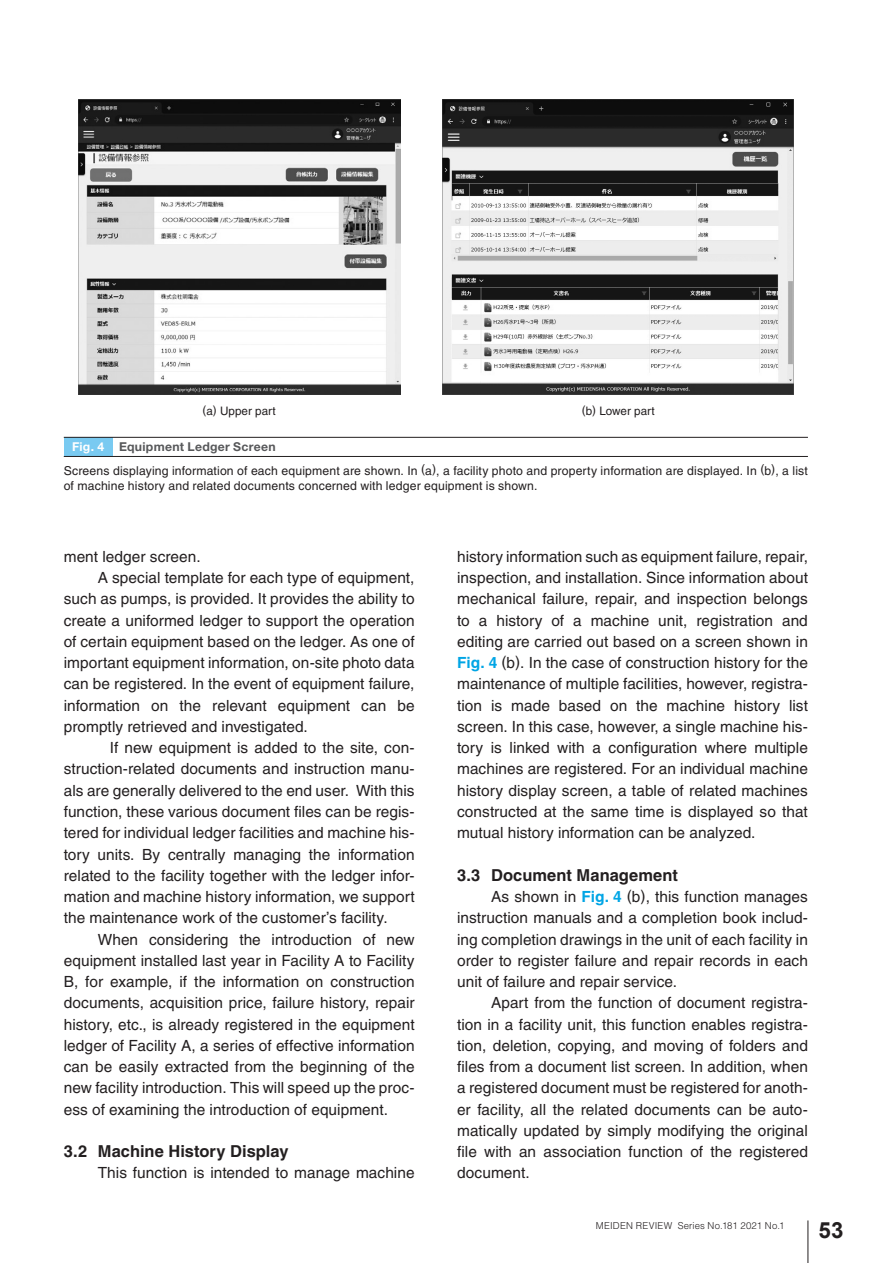
<style>
.page{position:relative;width:893px;height:1263px;background:#fff}
.page>*{position:absolute;margin:0;border:0;box-sizing:border-box;transform-origin:0 0}
.t1{font:700 22.35px "Arial";color:#231f20}
._4_中見出し_スペースあり{font:700 16.5px "Helvetica LT Std";color:#231f20}
.b_本文{font:15.45px/21.3px "Helvetica LT Std";letter-spacing:.005em;color:#231f20;text-align:justify}
.図表キャプション_サブ{font:12.15px/14.9px "Helvetica LT Std";letter-spacing:.01em;color:#231f20}
.図表キャプション{font:700 12.15px "Helvetica Neue LT Std";letter-spacing:.025em;color:#57585a}
.図表キャプション_数字{font:700 12.15px "Helvetica Neue LT Std";color:#fff}
.t2{font:11.7px "Helvetica LT Std";color:#231f20}
.t3{font:300 9.6px "Helvetica LT Std";letter-spacing:.02em;color:#231f20}
.s1{font-family:"Gothic BBB Pr 6 N";font-weight:500}
.s2{font-weight:700;color:#00a5e5}
</style>
<div class="page">
<hr style="left:808px;top:1220px;width:1px;height:43px;background:#231f20">
<img style="left:78px;top:100px;width:322px;height:294px">
<img style="left:443px;top:100px;width:351px;height:294px">
<div style="left:64px;top:437px;width:49px;height:19px;background:#79caf1"></div>
<hr style="left:64px;top:456px;width:744px;height:1px;background:#231f20">
<hr style="left:64px;top:437px;width:744px;height:1px;background:#231f20">
<p class="t2" style="left:203px;top:404px;width:75px">(a) Upper part</p>
<p class="t2" style="left:582px;top:404px;width:74px">(b) Lower part</p>
<p class="図表キャプション_数字" style="left:72px;top:439px;width:34px">Fig. 4</p>
<p class="図表キャプション" style="left:119px;top:439px;width:158px">Equipment Ledger Screen</p>
<p class="図表キャプション_サブ" style="left:64px;top:463px;width:746px">Screens displaying information of each equipment are shown. In (a), a facility photo and property information are displayed. In (b), a list of machine history and related documents concerned with ledger equipment is shown.</p>
<p class="b_本文" style="left:64px;top:546px;width:138px">ment ledger screen.</p>
<p class="b_本文" style="left:64px;top:567px;width:352px;text-indent:34px">A special template for each type of equipment, such as pumps, is provided. It provides the ability to create a uniformed ledger to support the operation of certain equipment based on the ledger. As one of important equipment information, on-site photo data can be registered. In the event of equipment failure, information on the relevant equipment can be promptly retrieved and investigated.</p>
<p class="b_本文" style="left:64px;top:737px;width:352px;text-indent:46px">If new equipment is added to the site, con&shy;struction-related documents and instruction manu&shy;als are generally delivered to the end user. With this function, these various document files can be regis&shy;tered for individual ledger facilities and machine his&shy;tory units. By centrally managing the information related to the facility together with the ledger infor&shy;mation and machine history information, we support the maintenance work of the customer<span class="s1">ʼ</span>s facility.</p>
<p class="b_本文" style="left:64px;top:928px;width:352px;text-indent:34px">When considering the introduction of new equipment installed last year in Facility A to Facility B, for example, if the information on construction documents, acquisition price, failure history, repair history, etc., is already registered in the equipment ledger of Facility A, a series of effective information can be easily extracted from the beginning of the new facility introduction. This will speed up the proc&shy;ess of examining the introduction of equipment.</p>
<p class="_4_中見出し_スペースあり" style="left:64px;top:1141px;width:226px">3.2 Machine History Display</p>
<p class="b_本文" style="left:98px;top:1162px;width:318px">This function is intended to manage machine</p>
<p class="b_本文" style="left:457px;top:546px;width:352px">history information such as equipment failure, repair, inspection, and installation. Since information about mechanical failure, repair, and inspection belongs to a history of a machine unit, registration and editing are carried out based on a screen shown in <span class="s2">Fig. 4</span> (b). In the case of construction history for the maintenance of multiple facilities, however, registra&shy;tion is made based on the machine history list screen. In this case, however, a single machine his&shy;tory is linked with a configuration where multiple machines are registered. For an individual machine history display screen, a table of related machines constructed at the same time is displayed so that mutual history information can be analyzed.</p>
<p class="_4_中見出し_スペースあり" style="left:457px;top:865px;width:222px">3.3 Document Management</p>
<p class="b_本文" style="left:457px;top:886px;width:352px;text-indent:34px">As shown in <span class="s2">Fig. 4</span> (b), this function manages instruction manuals and a completion book includ&shy;ing completion drawings in the unit of each facility in order to register failure and repair records in each unit of failure and repair service.</p>
<p class="b_本文" style="left:457px;top:992px;width:352px;text-indent:34px">Apart from the function of document registra&shy;tion in a facility unit, this function enables registra&shy;tion, deletion, copying, and moving of folders and files from a document list screen. In addition, when a registered document must be registered for anoth&shy;er facility, all the related documents can be auto&shy;matically updated by simply modifying the original file with an association function of the registered document.</p>
<p class="t3" style="left:596px;top:1219px;width:190px">MEIDEN REVIEW Series No.181 2021 No.1</p>
<h1 class="t1" style="left:819px;top:1214px;width:26px">53</h1>
</div>
